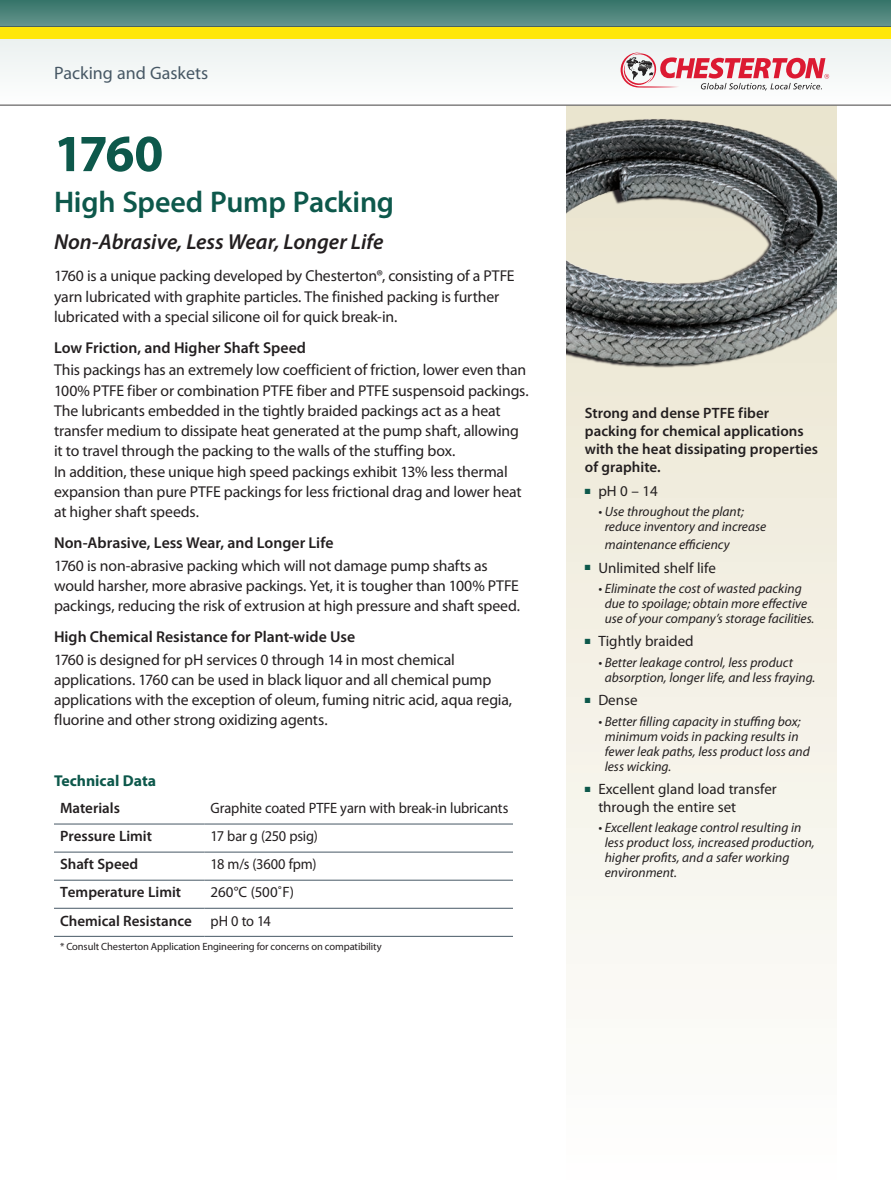
<style>
.page{position:relative;width:891px;height:1188px;background:#fff}
.page>*{position:absolute;margin:0;border:0;box-sizing:border-box;transform-origin:0 0}
.t1{font:700 52.5px "Myriad Pro";color:#0d584b}
.t2{font:600 30px "Myriad Pro";letter-spacing:-.01em;color:#0d584b}
.t3{font:italic 600 21.75px "Myriad Pro";color:#231f20}
.t4{font:18px "Myriad Pro";color:#475865}
.t5{font:15.75px/20.2px "Myriad Pro";letter-spacing:-.01em;color:#231f20}
.t6{font:600 15.75px "Myriad Pro";color:#231f20}
.t7{font:700 15.75px "Myriad Pro";color:#0d584b}
.t8{font:600 15px/18px "Myriad Pro";color:#231f20}
.t9{font:15px/18px "Myriad Pro";color:#231f20}
.t10{font:15px "Myriad Pro";color:#231f20;scale:.96 1}
.t11{font:italic 13.5px/15px "Myriad Pro";color:#231f20}
.t12{font:10.5px "Myriad Pro";letter-spacing:-.01em;color:#231f20}
.s1{color:#0d584b}
</style>
<div class="page">
<svg style="left:567px;top:105px;width:270px;height:884px"></svg>
<svg style="left:0;top:0;width:891px;height:27px;background:#4c8279"></svg>
<hr style="left:54px;top:824px;width:151px;height:1px;background:#475865">
<hr style="left:205px;top:824px;width:308px;height:1px;background:#475865">
<hr style="left:54px;top:852px;width:151px;height:1px;background:#475865">
<hr style="left:205px;top:852px;width:308px;height:1px;background:#475865">
<hr style="left:54px;top:880px;width:151px;height:1px;background:#475865">
<hr style="left:205px;top:880px;width:308px;height:1px;background:#475865">
<hr style="left:54px;top:908px;width:151px;height:1px;background:#475865">
<hr style="left:205px;top:908px;width:308px;height:1px;background:#475865">
<hr style="left:54px;top:936px;width:151px;height:1px;background:#475865">
<hr style="left:205px;top:936px;width:308px;height:1px;background:#475865">
<svg style="left:0;top:39px;width:891px;height:66px"></svg>
<svg style="left:621px;top:52px;width:208px;height:38px"></svg>
<div style="left:0;top:27px;width:891px;height:12px;background:#ffe709"></div>
<img style="left:566px;top:114px;width:271px;height:274px">
<p class="t4" style="left:54px;top:61px;width:156px">Packing and Gaskets</p>
<h1 class="t1" style="left:54px;top:119px;width:111px">1760</h1>
<h2 class="t2" style="left:54px;top:182px;width:342px">High Speed Pump Packing</h2>
<h3 class="t3" style="left:54px;top:227px;width:331px">Non-Abrasive, Less Wear, Longer Life</h3>
<p class="t5" style="left:54px;top:266px;width:462px">1760 is a unique packing developed by Chesterton®, consisting of a PTFE yarn lubricated with graphite particles. The finished packing is further lubricated with a special silicone oil for quick break-in.</p>
<p class="t6" style="left:54px;top:338px;width:254px">Low Friction, and Higher Shaft Speed</p>
<p class="t5" style="left:54px;top:360px;width:476px">This packings has an extremely low coefficient of friction, lower even than 100% PTFE fiber or combination PTFE fiber and PTFE suspensoid packings.<br>The lubricants embedded in the tightly braided packings act as a heat transfer medium to dissipate heat generated at the pump shaft, allowing it to travel through the packing to the walls of the stuffing box.<br>In addition, these unique high speed packings exhibit 13% less thermal expansion than pure PTFE packings for less frictional drag and lower heat at higher shaft speeds.</p>
<p class="t6" style="left:54px;top:533px;width:281px">Non-Abrasive, Less Wear, and Longer Life</p>
<p class="t5" style="left:54px;top:555px;width:468px">1760 is non-abrasive packing which will not damage pump shafts as would harsher, more abrasive packings. Yet, it is tougher than 100% PTFE packings, reducing the risk of extrusion at high pressure and shaft speed.</p>
<p class="t6" style="left:54px;top:627px;width:303px">High Chemical Resistance for Plant-wide Use</p>
<p class="t5" style="left:54px;top:649px;width:460px">1760 is designed for pH services 0 through 14 in most chemical applications. 1760 can be used in black liquor and all chemical pump applications with the exception of oleum, fuming nitric acid, aqua regia, fluorine and other strong oxidizing agents.</p>
<p class="t7" style="left:54px;top:771px;width:104px">Technical Data</p>
<p class="t8" style="left:60px;top:799px;width:61px">Materials</p>
<p class="t10" style="left:211px;top:799px;width:312px">Graphite coated PTFE yarn with break-in lubricants</p>
<p class="t8" style="left:60px;top:827px;width:94px">Pressure Limit</p>
<p class="t10" style="left:211px;top:827px;width:113px">17 bar g (250 psig)</p>
<p class="t8" style="left:60px;top:855px;width:80px">Shaft Speed</p>
<p class="t10" style="left:211px;top:855px;width:112px">18 m/s (3600 fpm)</p>
<p class="t8" style="left:60px;top:883px;width:123px">Temperature Limit</p>
<p class="t9" style="left:211px;top:883px;width:85px">260°C (500˚F)</p>
<p class="t8" style="left:60px;top:911px;width:133px">Chemical Resistance</p>
<p class="t10" style="left:211px;top:911px;width:64px">pH 0 to 14</p>
<p class="t12" style="left:60px;top:940px;width:323px">* Consult Chesterton Application Engineering for concerns on compatibility</p>
<p class="t8" style="left:585px;top:404px;width:235px">Strong and dense PTFE fiber packing for chemical applications with the heat dissipating properties of graphite.</p>
<p class="t9" style="left:585px;top:482px;width:74px"><span class="s1">■</span> pH 0 – 14</p>
<p class="t11" style="left:605px;top:504px;width:163px;text-indent:-6px">• Use throughout the plant; reduce inventory and increase</p>
<p class="t11" style="left:605px;top:537px;width:126px">maintenance efficiency</p>
<p class="t9" style="left:585px;top:558px;width:133px"><span class="s1">■</span> Unlimited shelf life</p>
<p class="t11" style="left:605px;top:581px;width:211px;text-indent:-6px">• Eliminate the cost of wasted packing due to spoilage; obtain more effective use of your company’s storage facilities.</p>
<p class="t9" style="left:585px;top:632px;width:110px"><span class="s1">■</span> Tightly braided</p>
<p class="t11" style="left:605px;top:655px;width:212px;text-indent:-6px">• Better leakage control, less product absorption, longer life, and less fraying.</p>
<p class="t9" style="left:585px;top:691px;width:54px"><span class="s1">■</span> Dense</p>
<p class="t11" style="left:605px;top:713px;width:207px;text-indent:-6px">• Better filling capacity in stuffing box; minimum voids in packing results in fewer leak paths, less product loss and less wicking.</p>
<p class="t9" style="left:598px;top:780px;width:180px;text-indent:-13px"><span class="s1">■</span> Excellent gland load transfer through the entire set</p>
<p class="t11" style="left:605px;top:820px;width:212px;text-indent:-6px">• Excellent leakage control resulting in less product loss, increased production, higher profits, and a safer working environment.</p>
</div>
